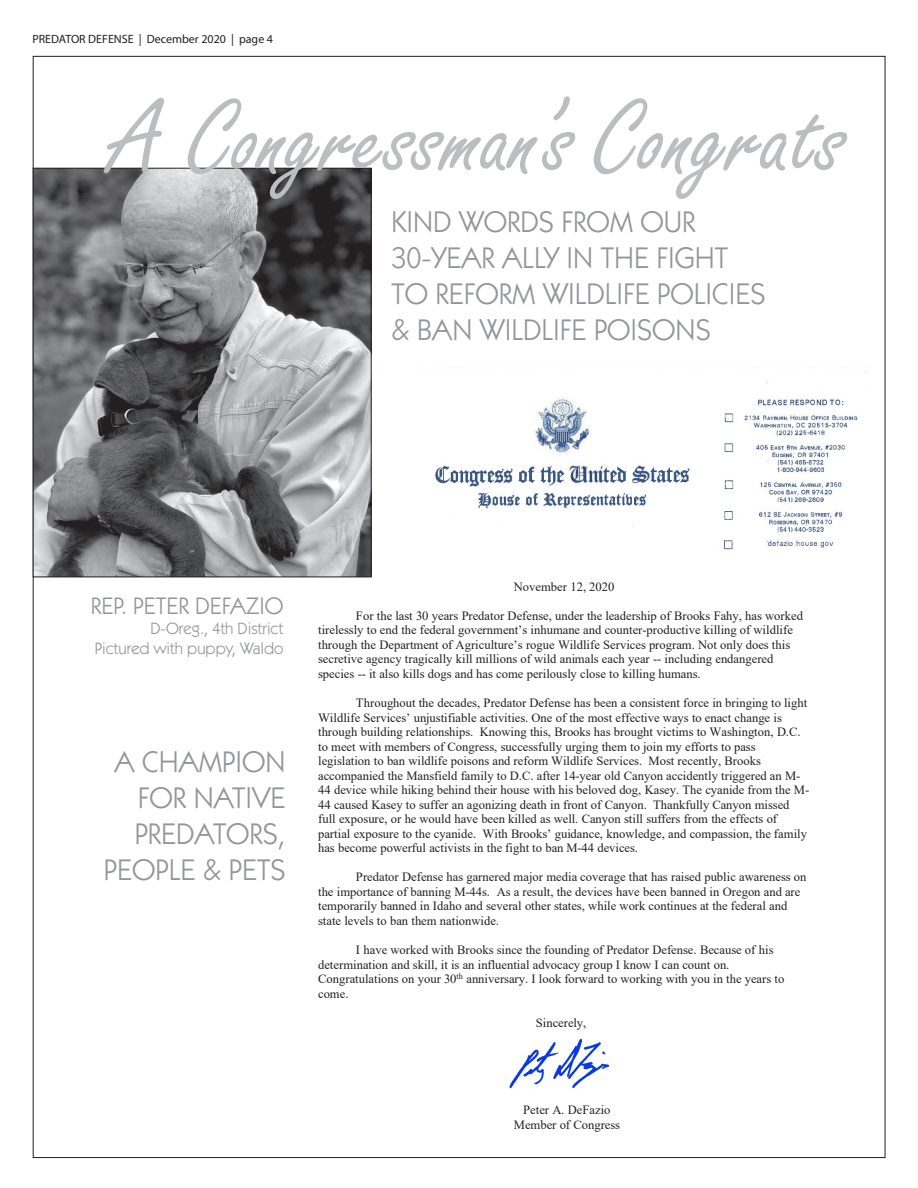
<style>
.page{position:relative;width:918px;height:1188px;background:#fff}
.page>*{position:absolute;margin:0;border:0;box-sizing:border-box;transform-origin:0 0}
.t1{font:111px "Freestyle Script";color:#bcbdc0}
.Head_1{font:30px/36px "ITC Kabel Std";color:#939598}
.Head_2_WHITE{font:24px "ITC Kabel Std";color:#939598}
.Head_2_WHITE-2{font:16.5px/19.8px "ITC Kabel Std";color:#939598;text-align:right}
.t2{font:12.6px/14.5px "Times New Roman";color:#231f20}
.Timeline_Text{font:12px "Myriad Pro";color:#231f20}
</style>
<div class="page">
<img style="left:371px;top:368px;width:496px;height:189px">
<img style="left:509px;top:1038px;width:101px;height:51px">
<img style="left:35px;top:170px;width:334px;height:405px">
<div style="left:33px;top:168px;width:338px;height:409px;border:1px solid #231f20"></div>
<p class="Timeline_Text" style="left:32px;top:31px;width:242px">PREDATOR DEFENSE | December 2020 | page 4</p>
<p class="t1" style="left:111px;top:78px;width:737px">A Congressman’s Congrats</p>
<p class="Head_1" style="left:392px;top:204px;width:376px">KIND WORDS FROM OUR<br>30-YEAR ALLY IN THE FIGHT<br>TO REFORM WILDLIFE POLICIES &amp; BAN WILDLIFE POISONS</p>
<p class="Head_2_WHITE" style="left:91px;top:592px;width:194px">REP. PETER DEFAZIO</p>
<p class="Head_2_WHITE-2" style="left:95px;top:619px;width:190px">D-Oreg., 4th District<br>Pictured with puppy, Waldo</p>
<p class="Head_1" style="left:104px;top:744px;width:183px;text-align:right">A CHAMPION<br>FOR NATIVE<br>PREDATORS,<br>PEOPLE &amp; PETS</p>
<p class="t2" style="left:514px;top:579px;width:102px">November 12, 2020</p>
<p class="t2" style="left:318px;top:608px;width:486px;text-indent:38px">For the last 30 years Predator Defense, under the leadership of Brooks Fahy, has worked tirelessly to end the federal government’s inhumane and counter-productive killing of wildlife through the Department of Agriculture’s rogue Wildlife Services program. Not only does this secretive agency tragically kill millions of wild animals each year -- including endangered species -- it also kills dogs and has come perilously close to killing humans.</p>
<p class="t2" style="left:318px;top:695px;width:493px;text-indent:38px">Throughout the decades, Predator Defense has been a consistent force in bringing to light Wildlife Services’ unjustifiable activities. One of the most effective ways to enact change is through building relationships. Knowing this, Brooks has brought victims to Washington, D.C. to meet with members of Congress, successfully urging them to join my efforts to pass legislation to ban wildlife poisons and reform Wildlife Services. Most recently, Brooks accompanied the Mansfield family to D.C. after 14-year old Canyon accidently triggered an M-44 device while hiking behind their house with his beloved dog, Kasey. The cyanide from the M-44 caused Kasey to suffer an agonizing death in front of Canyon. Thankfully Canyon missed full exposure, or he would have been killed as well. Canyon still suffers from the effects of partial exposure to the cyanide. With Brooks’ guidance, knowledge, and compassion, the family has become powerful activists in the fight to ban M-44 devices.</p>
<p class="t2" style="left:318px;top:869px;width:490px;text-indent:38px">Predator Defense has garnered major media coverage that has raised public awareness on the importance of banning M-44s. As a result, the devices have been banned in Oregon and are temporarily banned in Idaho and several other states, while work continues at the federal and state levels to ban them nationwide.</p>
<p class="t2" style="left:318px;top:942px;width:468px;text-indent:38px">I have worked with Brooks since the founding of Predator Defense. Because of his determination and skill, it is an influential advocacy group I know I can count on.<br>Congratulations on your 30<sup>th</sup> anniversary. I look forward to working with you in the years to come.</p>
<p class="t2" style="left:536px;top:1015px;width:52px">Sincerely,</p>
<p class="t2" style="left:514px;top:1102px;width:108px;text-align:center">Peter A. DeFazio<br>Member of Congress</p>
</div>
